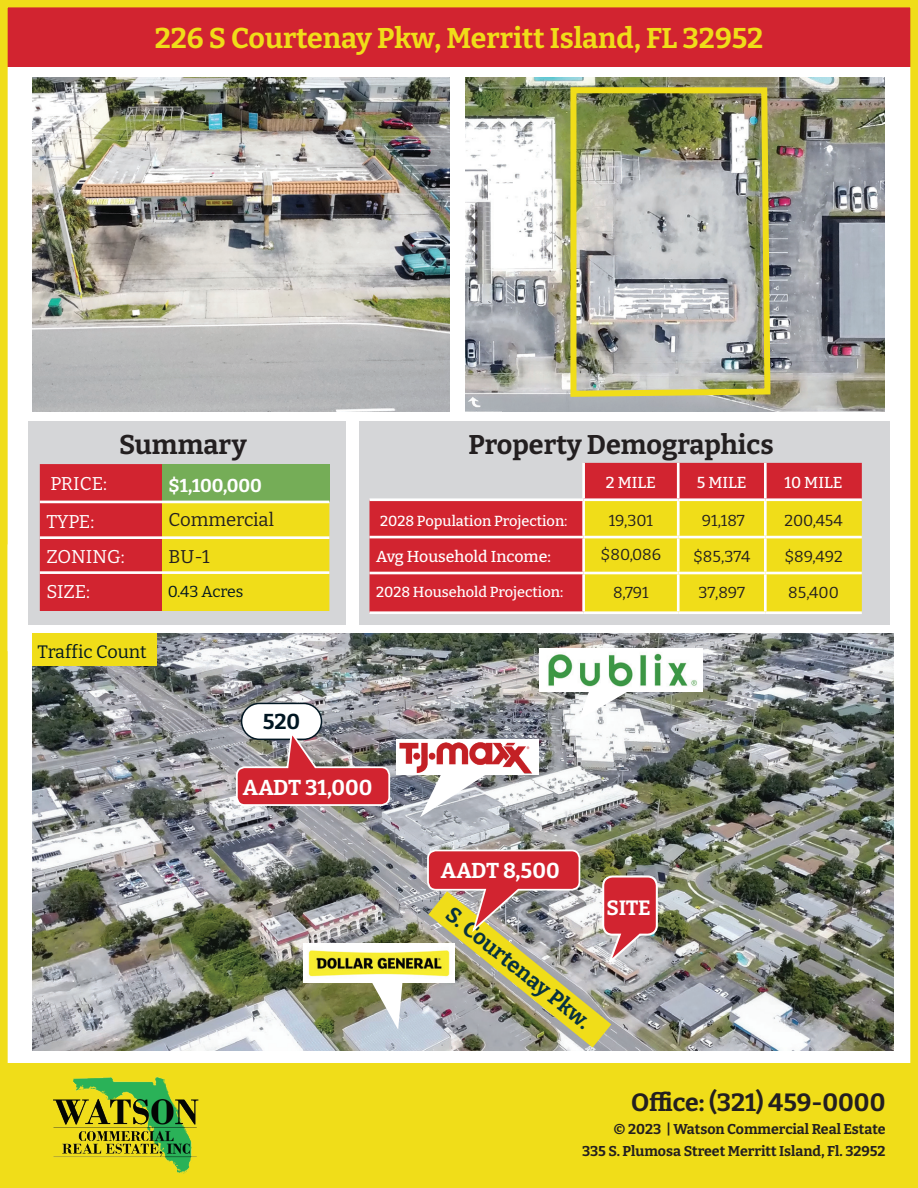
<style>
.page{position:relative;width:918px;height:1188px;background:#fff}
.page>*{position:absolute;margin:0;border:0;box-sizing:border-box;transform-origin:0 0}
.t1{font:700 28.5px "Bitter";color:#f0dd19}
.t2{font:700 27px "Bitter";color:#231f20}
.t3{font:700 24.75px "Bitter";color:#231f20}
.t4{font:700 21.45px "Bitter";color:#fff}
.t5{font:700 21.45px "Bitter";color:#07313f}
.t6{font:700 21.45px "Bitter";color:#011622}
.t7{font:700 20.7px "Bitter";color:#fff}
.t8{font:18.6px "Bitter";letter-spacing:-.015em;color:#fff}
.t9{font:18.6px "Bitter";color:#231f20}
.t10{font:700 18.6px "Bitter";color:#fff}
.t11{font:18px "Bitter";color:#011622}
.t12{font:15.9px "Bitter";color:#231f20}
.t13{font:500 15.9px "Bitter";color:#fff}
.t14{font:15.9px "Bitter";letter-spacing:-.015em;color:#011622}
.t15{font:500 14.55px "Bitter";color:#fff}
.t16{font:700 14.25px/22.6px "Bitter";color:#231f20;text-align:right}
.s1{font-weight:400;font-size:15.9px}
</style>
<div class="page">
<div style="left:0;top:1063px;width:918px;height:125px;background:#f0dd19"></div>
<img style="left:32px;top:78px;width:418px;height:333px">
<img style="left:465px;top:78px;width:419px;height:333px">
<img style="left:567px;top:84px;width:207px;height:316px">
<div style="left:0;top:0;width:918px;height:67px;background:#d22430"></div>
<img style="left:32px;top:634px;width:862px;height:416px">
<div style="left:28px;top:422px;width:318px;height:203px;background:#d5d6d8"></div>
<div style="left:359px;top:422px;width:531px;height:203px;background:#d5d6d8"></div>
<img style="left:52px;top:1076px;width:147px;height:98px">
<svg style="left:40px;top:464px;width:289px;height:147px;background:#d0882d"></svg>
<hr style="left:40px;top:501px;width:122px;height:2px;background:#fff">
<hr style="left:162px;top:501px;width:167px;height:2px;background:#fff">
<hr style="left:40px;top:536px;width:122px;height:3px;background:#fff">
<hr style="left:162px;top:536px;width:167px;height:3px;background:#fff">
<hr style="left:40px;top:571px;width:122px;height:3px;background:#fff">
<hr style="left:162px;top:571px;width:167px;height:3px;background:#fff">
<svg style="left:369px;top:463px;width:493px;height:148px;fill:#d22430"></svg>
<div style="left:585px;top:501px;width:277px;height:110px;background:#f0dd19"></div>
<hr style="left:582px;top:463px;width:3px;height:35px;background:#fff">
<hr style="left:677px;top:463px;width:3px;height:35px;background:#fff">
<hr style="left:764px;top:463px;width:3px;height:35px;background:#fff">
<hr style="left:369px;top:498px;width:215px;height:3px;background:#fff">
<hr style="left:584px;top:498px;width:94px;height:3px;background:#fff">
<hr style="left:582px;top:501px;width:3px;height:35px;background:#fff">
<hr style="left:678px;top:498px;width:87px;height:3px;background:#fff">
<hr style="left:677px;top:501px;width:3px;height:35px;background:#fff">
<hr style="left:765px;top:498px;width:97px;height:3px;background:#fff">
<hr style="left:764px;top:501px;width:3px;height:35px;background:#fff">
<hr style="left:369px;top:536px;width:215px;height:2px;background:#fff">
<hr style="left:584px;top:536px;width:94px;height:2px;background:#fff">
<hr style="left:582px;top:538px;width:3px;height:34px;background:#fff">
<hr style="left:678px;top:536px;width:87px;height:2px;background:#fff">
<hr style="left:677px;top:538px;width:3px;height:34px;background:#fff">
<hr style="left:765px;top:536px;width:97px;height:2px;background:#fff">
<hr style="left:764px;top:538px;width:3px;height:34px;background:#fff">
<hr style="left:369px;top:572px;width:215px;height:2px;background:#fff">
<hr style="left:584px;top:572px;width:94px;height:2px;background:#fff">
<hr style="left:582px;top:574px;width:3px;height:37px;background:#fff">
<hr style="left:678px;top:572px;width:87px;height:2px;background:#fff">
<hr style="left:677px;top:574px;width:3px;height:37px;background:#fff">
<hr style="left:765px;top:572px;width:97px;height:2px;background:#fff">
<hr style="left:764px;top:574px;width:3px;height:37px;background:#fff">
<hr style="left:369px;top:611px;width:215px;height:3px;background:#fff">
<hr style="left:584px;top:611px;width:94px;height:3px;background:#fff">
<hr style="left:678px;top:611px;width:87px;height:3px;background:#fff">
<hr style="left:765px;top:611px;width:97px;height:3px;background:#fff">
<div style="left:32px;top:633px;width:125px;height:33px;background:#f0dd19"></div>
<img style="left:426px;top:849px;width:233px;height:199px">
<div style="left:242px;top:703px;width:80px;height:36px;background:#fff;border-radius:18px"></div>
<div style="left:241px;top:703px;width:81px;height:37px;border:2px solid #011622;border-radius:18px"></div>
<svg style="left:235px;top:728px;width:156px;height:79px;background:#b7656b"></svg>
<svg style="left:420px;top:775px;width:70px;height:42px"></svg>
<div style="left:396px;top:739px;width:143px;height:36px;background:#fff"></div>
<img style="left:399px;top:742px;width:133px;height:32px">
<img style="left:303px;top:944px;width:152px;height:38px">
<svg style="left:370px;top:979px;width:33px;height:51px"></svg>
<div style="left:0;top:0;width:918px;height:1188px;border:8px solid #f0dd19"></div>
<hr style="left:8px;top:544px;width:3px;height:107px;background:#fff">
<svg style="left:579px;top:692px;width:56px;height:28px"></svg>
<img style="left:540px;top:649px;width:163px;height:43px">
<h1 class="t1" style="left:155px;top:20px;width:610px">226 S Courtenay Pkw, Merritt Island, FL 32952</h1>
<h2 class="t2" style="left:119px;top:427px;width:129px">Summary</h2>
<h2 class="t2" style="left:468px;top:427px;width:307px">Property Demographics</h2>
<h3 class="t8" style="left:50px;top:472px;width:58px">PRICE:</h3>
<h3 class="t10" style="left:169px;top:474px;width:95px">$1,100,000</h3>
<h3 class="t8" style="left:46px;top:510px;width:49px">TYPE:</h3>
<h3 class="t9" style="left:169px;top:508px;width:107px">Commercial</h3>
<h3 class="t8" style="left:46px;top:545px;width:80px">ZONING:</h3>
<h3 class="t9" style="left:169px;top:545px;width:43px">BU-1</h3>
<h3 class="t8" style="left:46px;top:580px;width:45px">SIZE:</h3>
<p class="t14" style="left:168px;top:581px;width:77px">0.43 Acres</p>
<p class="t11" style="left:38px;top:641px;width:111px">Traffic Count</p>
<h3 class="t6" style="left:263px;top:708px;width:39px">520</h3>
<p class="t13" style="left:606px;top:473px;width:52px">2 MILE</p>
<p class="t13" style="left:697px;top:473px;width:51px">5 MILE</p>
<p class="t13" style="left:785px;top:473px;width:60px">10 MILE</p>
<p class="t15" style="left:380px;top:512px;width:189px">2028 Population Projection<span class="s1">:</span></p>
<p class="t12" style="left:609px;top:510px;width:46px">19,301</p>
<p class="t12" style="left:702px;top:510px;width:45px">91,187</p>
<p class="t12" style="left:784px;top:510px;width:60px">200,454</p>
<p class="t13" style="left:376px;top:547px;width:176px">Avg Household Income:</p>
<p class="t12" style="left:601px;top:545px;width:62px">$80,086</p>
<p class="t12" style="left:693px;top:547px;width:59px">$85,374</p>
<p class="t12" style="left:784px;top:547px;width:60px">$89,492</p>
<p class="t15" style="left:376px;top:583px;width:189px">2028 Household Projection:</p>
<p class="t12" style="left:613px;top:582px;width:37px">8,791</p>
<p class="t12" style="left:699px;top:582px;width:48px">37,897</p>
<p class="t12" style="left:788px;top:582px;width:52px">85,400</p>
<h3 class="t4" style="left:243px;top:774px;width:131px">AADT 31,000</h3>
<h3 class="t4" style="left:441px;top:857px;width:120px">AADT 8,500</h3>
<h3 class="t5" style="left:458px;top:901px;width:181px;rotate:39deg">S. Courtenay Pkw.</h3>
<h3 class="t7" style="left:607px;top:895px;width:46px">SITE</h3>
<h3 class="t3" style="left:631px;top:1087px;width:256px">Off ice: (321) 459-0000</h3>
<p class="t16" style="left:582px;top:1117px;width:305px">© 2023 | Watson Commercial Real Estate<br>335 S. Plumosa Street Merritt Island, Fl. 32952</p>
</div>
